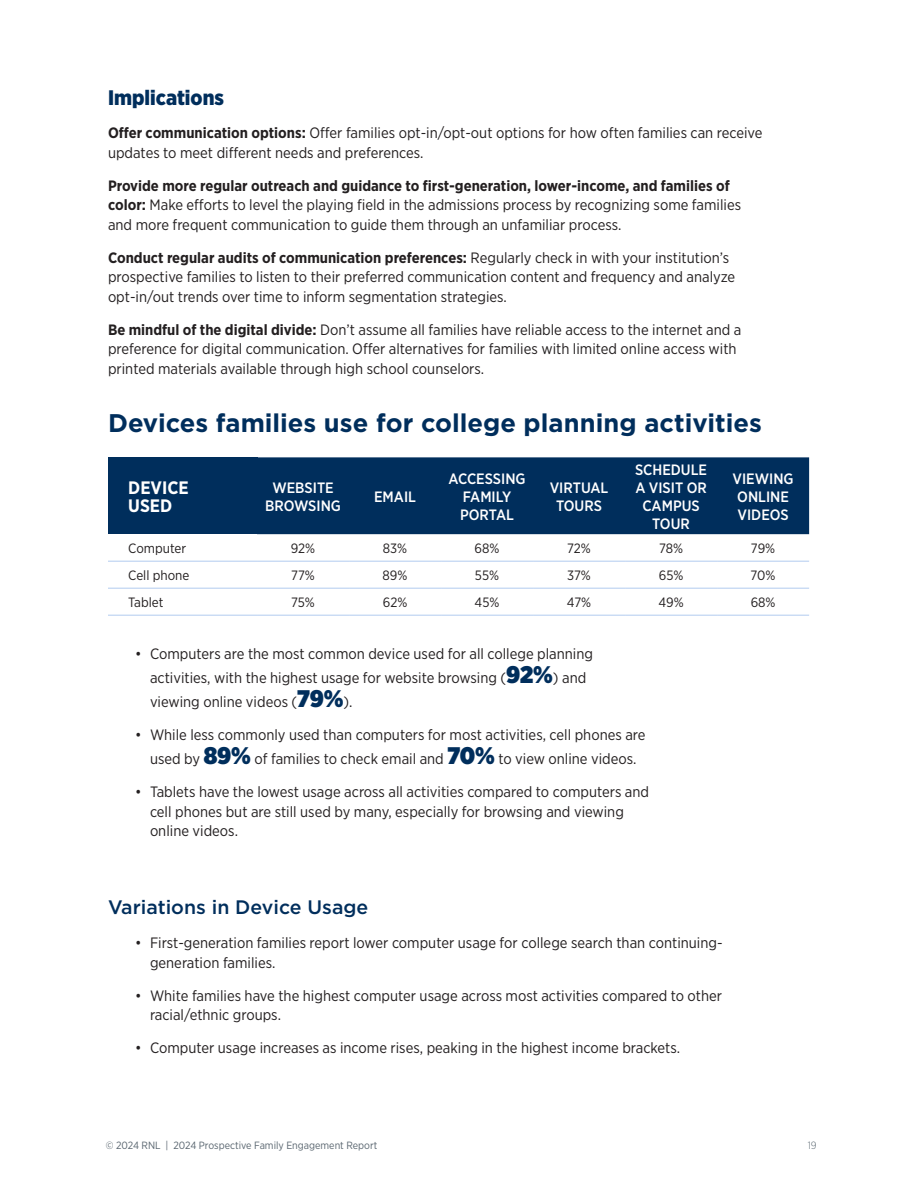
<style>
.page{position:relative;width:918px;height:1188px;background:#fff}
.page>*{position:absolute;margin:0;border:0;box-sizing:border-box;transform-origin:0 0}
.t1{font:700 25.5px "Gotham";color:#002e5c}
.t2{font:900 21px "Gotham Narrow";color:#002e5c}
.t3{font:500 19.5px "Gotham";color:#002e5c}
.t4{font:700 18px/18px "Gotham Narrow";color:#fff}
.Numbered_List{font:15px/19.5px "Gotham Narrow";color:#231f20}
.t5{font:500 15px/18px "Gotham Narrow";color:#fff;text-align:center}
.TABLE_PERCENTAGES{font:13.5px "Gotham Narrow";letter-spacing:-.005em;color:#231f20}
.TABLE_BODY{font:13.5px "Gotham Narrow";color:#231f20}
.t6{font:10.5px "Gotham Narrow";color:#5a6670}
.t7{font:300 10.5px "Gotham Narrow";color:#5a6670}
.s1{font-weight:700}
.s2{font-weight:900;font-size:24px;color:#002e5c}
</style>
<div class="page">
<div style="left:108px;top:457px;width:149px;height:77px;background:#002e5c"></div>
<div style="left:257px;top:457px;width:552px;height:77px;background:#002e5c"></div>
<hr style="left:108px;top:561px;width:149px;height:1px;background:#b1cbef">
<hr style="left:257px;top:561px;width:92px;height:1px;background:#b1cbef">
<hr style="left:349px;top:561px;width:92px;height:1px;background:#b1cbef">
<hr style="left:441px;top:561px;width:92px;height:1px;background:#b1cbef">
<hr style="left:533px;top:561px;width:92px;height:1px;background:#b1cbef">
<hr style="left:625px;top:561px;width:92px;height:1px;background:#b1cbef">
<hr style="left:717px;top:561px;width:92px;height:1px;background:#b1cbef">
<hr style="left:108px;top:588px;width:149px;height:1px;background:#b1cbef">
<hr style="left:257px;top:588px;width:92px;height:1px;background:#b1cbef">
<hr style="left:349px;top:588px;width:92px;height:1px;background:#b1cbef">
<hr style="left:441px;top:588px;width:92px;height:1px;background:#b1cbef">
<hr style="left:533px;top:588px;width:92px;height:1px;background:#b1cbef">
<hr style="left:625px;top:588px;width:92px;height:1px;background:#b1cbef">
<hr style="left:717px;top:588px;width:92px;height:1px;background:#b1cbef">
<hr style="left:108px;top:615px;width:149px;height:1px;background:#b1cbef">
<hr style="left:257px;top:615px;width:92px;height:1px;background:#b1cbef">
<hr style="left:349px;top:615px;width:92px;height:1px;background:#b1cbef">
<hr style="left:441px;top:615px;width:92px;height:1px;background:#b1cbef">
<hr style="left:533px;top:615px;width:92px;height:1px;background:#b1cbef">
<hr style="left:625px;top:615px;width:92px;height:1px;background:#b1cbef">
<hr style="left:717px;top:615px;width:92px;height:1px;background:#b1cbef">
<p class="t2" style="left:108px;top:84px;width:117px">Implications</p>
<p class="Numbered_List" style="left:108px;top:123px;width:656px"><span class="s1">Offer communication options:</span> Offer families opt-in/opt-out options for how often families can receive updates to meet different needs and preferences.</p>
<p class="Numbered_List" style="left:108px;top:175px;width:635px"><span class="s1">Provide more regular outreach and guidance to first-generation, lower-income, and families of color:</span> Make efforts to level the playing field in the admissions process by recognizing some families and more frequent communication to guide them through an unfamiliar process.</p>
<p class="Numbered_List" style="left:108px;top:247px;width:629px"><span class="s1">Conduct regular audits of communication preferences:</span> Regularly check in with your institution’s prospective families to listen to their preferred communication content and frequency and analyze opt-in/out trends over time to inform segmentation strategies.</p>
<p class="Numbered_List" style="left:108px;top:319px;width:635px"><span class="s1">Be mindful of the digital divide:</span> Don’t assume all families have reliable access to the internet and a preference for digital communication. Offer alternatives for families with limited online access with printed materials available through high school counselors.</p>
<p class="t1" style="left:108px;top:406px;width:655px">Devices families use for college planning activities</p>
<p class="t4" style="left:128px;top:478px;width:62px">DEVICE<br>USED</p>
<p class="t5" style="left:265px;top:478px;width:77px">WEBSITE<br>BROWSING</p>
<p class="t5" style="left:374px;top:487px;width:43px">EMAIL</p>
<p class="t5" style="left:449px;top:469px;width:79px">ACCESSING<br>FAMILY<br>PORTAL</p>
<p class="t5" style="left:550px;top:478px;width:60px">VIRTUAL<br>TOURS</p>
<p class="t5" style="left:635px;top:460px;width:74px">SCHEDULE<br>A VISIT OR<br>CAMPUS<br>TOUR</p>
<p class="t5" style="left:733px;top:469px;width:63px">VIEWING<br>ONLINE<br>VIDEOS</p>
<p class="TABLE_BODY" style="left:128px;top:540px;width:59px">Computer</p>
<p class="TABLE_PERCENTAGES" style="left:291px;top:540px;width:26px">92%</p>
<p class="TABLE_PERCENTAGES" style="left:383px;top:540px;width:26px">83%</p>
<p class="TABLE_PERCENTAGES" style="left:475px;top:540px;width:26px">68%</p>
<p class="TABLE_PERCENTAGES" style="left:567px;top:540px;width:25px">72%</p>
<p class="TABLE_PERCENTAGES" style="left:659px;top:540px;width:26px">78%</p>
<p class="TABLE_PERCENTAGES" style="left:751px;top:540px;width:26px">79%</p>
<p class="TABLE_BODY" style="left:128px;top:567px;width:63px">Cell phone</p>
<p class="TABLE_PERCENTAGES" style="left:291px;top:567px;width:25px">77%</p>
<p class="TABLE_PERCENTAGES" style="left:383px;top:567px;width:26px">89%</p>
<p class="TABLE_PERCENTAGES" style="left:475px;top:567px;width:26px">55%</p>
<p class="TABLE_PERCENTAGES" style="left:567px;top:567px;width:25px">37%</p>
<p class="TABLE_PERCENTAGES" style="left:659px;top:567px;width:26px">65%</p>
<p class="TABLE_PERCENTAGES" style="left:751px;top:567px;width:26px">70%</p>
<p class="TABLE_BODY" style="left:128px;top:594px;width:37px">Tablet</p>
<p class="TABLE_PERCENTAGES" style="left:291px;top:594px;width:25px">75%</p>
<p class="TABLE_PERCENTAGES" style="left:383px;top:594px;width:26px">62%</p>
<p class="TABLE_PERCENTAGES" style="left:475px;top:594px;width:26px">45%</p>
<p class="TABLE_PERCENTAGES" style="left:567px;top:594px;width:26px">47%</p>
<p class="TABLE_PERCENTAGES" style="left:659px;top:594px;width:27px">49%</p>
<p class="TABLE_PERCENTAGES" style="left:751px;top:594px;width:26px">68%</p>
<p class="Numbered_List" style="left:150px;top:642px;width:445px;line-height:24px;text-indent:-15px">• Computers are the most common device used for all college planning activities, with the highest usage for website browsing (<span class="s2">92%</span>) and viewing online videos (<span class="s2">79%</span>).</p>
<p class="Numbered_List" style="left:135px;top:723px;width:512px;line-height:24px;text-align:center">• While less commonly used than computers for most activities, cell phones are used by <span class="s2">89%</span> of families to check email and <span class="s2">70%</span> to view online videos.</p>
<p class="Numbered_List" style="left:150px;top:782px;width:501px;text-indent:-15px">• Tablets have the lowest usage across all activities compared to computers and cell phones but are still used by many, especially for browsing and viewing online videos.</p>
<p class="t3" style="left:108px;top:894px;width:262px">Variations in Device Usage</p>
<p class="Numbered_List" style="left:150px;top:933px;width:574px;text-indent:-15px">• First-generation families report lower computer usage for college search than continuing&shy;generation families.</p>
<p class="Numbered_List" style="left:150px;top:986px;width:574px;text-indent:-15px">• White families have the highest computer usage across most activities compared to other racial/ethnic groups.</p>
<p class="Numbered_List" style="left:135px;top:1038px;width:547px">• Computer usage increases as income rises, peaking in the highest income brackets.</p>
<p class="t6" style="left:106px;top:1139px;width:273px">© 2024 RNL | 2024 Prospective Family Engagement Report</p>
<p class="t7" style="left:808px;top:1139px;width:10px">19</p>
</div>
